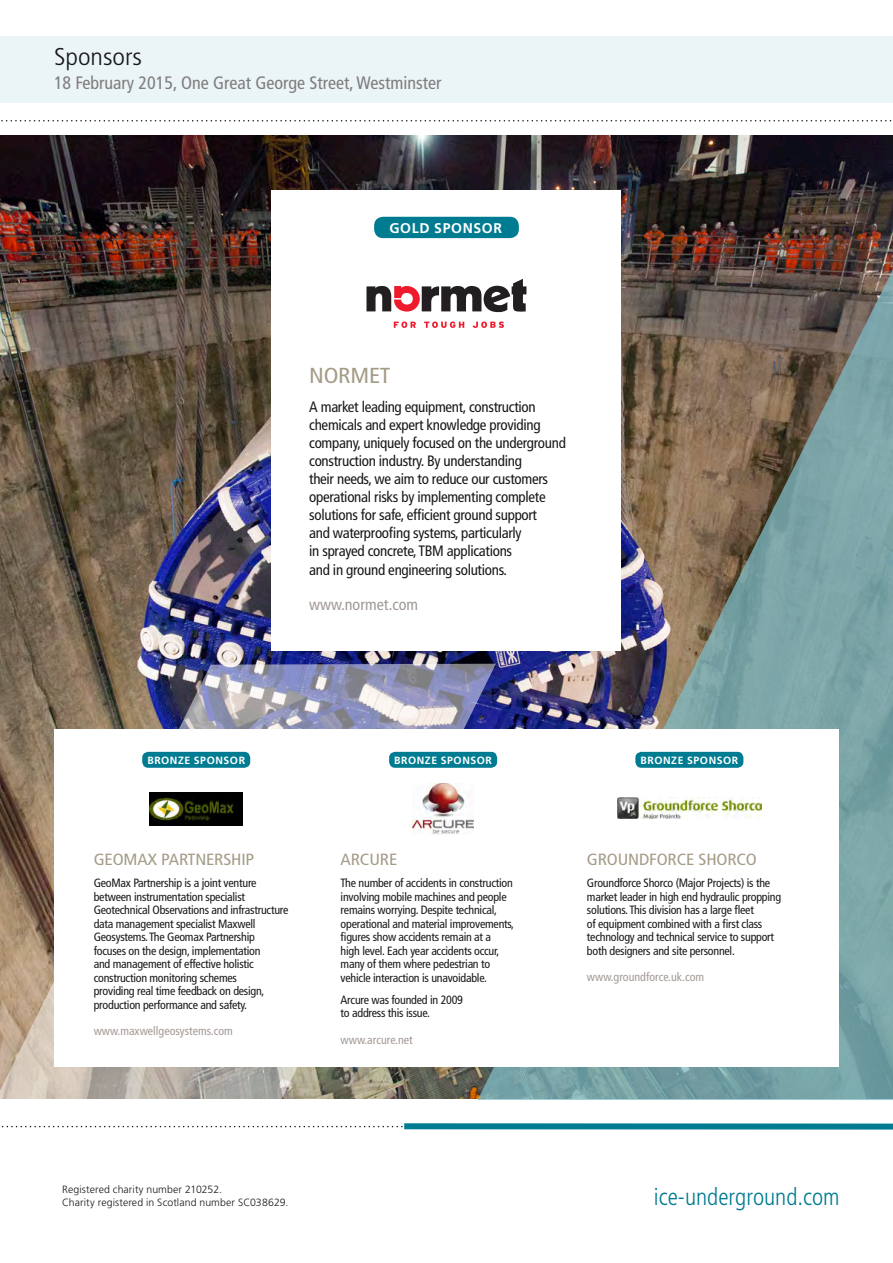
<style>
.page{position:relative;width:893px;height:1263px;background:#fff}
.page>*{position:absolute;margin:0;border:0;box-sizing:border-box;transform-origin:0 0}
.t1{font:300 condensed 24.3px "Frutiger";color:#181719;scale:1.11 1}
.t2{font:300 condensed 24px "Frutiger";color:#007c92}
.t3{font:condensed 21.75px "Frutiger";letter-spacing:-.01em;color:#a49c87;scale:1.11 1}
.t4{font:condensed 18px "Frutiger";color:#7f7d7e}
.t5{font:condensed 16.2px "Frutiger";letter-spacing:-.01em;color:#a49c87;scale:1.11 1}
.t6{font:condensed 16.05px "Frutiger";color:#a29995}
.t7{font:condensed 15px/18px "Frutiger";letter-spacing:-.02em;color:#181719}
.t8{font:700 14.1px "Frutiger";letter-spacing:.04em;color:#fff}
.t9{font:condensed 12px/13.5px "Frutiger";letter-spacing:-.02em;color:#181719}
.t10{font:condensed 12px "Frutiger";color:#a29995}
.t11{font:300 10.5px/13.5px "Frutiger";letter-spacing:.01em;color:#181719}
.t12{font:700 10.5px "Frutiger";letter-spacing:.055em;color:#fff}
</style>
<div class="page">
<img style="left:0;top:135px;width:893px;height:528px">
<img style="left:478px;top:246px;width:415px;height:854px">
<div style="left:54px;top:729px;width:785px;height:338px;background:#fff"></div>
<svg style="left:0;top:663px;width:497px;height:437px"></svg>
<svg style="left:1px;top:1126px;width:402px;height:1px"></svg>
<svg style="left:1px;top:120px;width:891px;height:2px"></svg>
<div style="left:0;top:36px;width:893px;height:66px;background:#ebf4f6"></div>
<div style="left:404px;top:1123px;width:489px;height:6px;background:#007c92"></div>
<div style="left:272px;top:190px;width:349px;height:461px;background:#fff"></div>
<div style="left:374px;top:217px;width:145px;height:21px;background:#007c92;border-radius:9px"></div>
<svg style="left:366px;top:279px;width:160px;height:33px"></svg>
<svg style="left:394px;top:321px;width:22px;height:7px"></svg>
<svg style="left:424px;top:321px;width:40px;height:7px"></svg>
<svg style="left:473px;top:321px;width:31px;height:7px"></svg>
<div style="left:142px;top:752px;width:108px;height:16px;background:#007c92;border-radius:6px"></div>
<img style="left:150px;top:793px;width:93px;height:32px">
<div style="left:635px;top:752px;width:108px;height:16px;background:#007c92;border-radius:6px"></div>
<img style="left:617px;top:797px;width:145px;height:22px">
<div style="left:389px;top:752px;width:108px;height:16px;background:#007c92;border-radius:6px"></div>
<img style="left:413px;top:783px;width:61px;height:52px">
<h1 class="t1" style="left:54px;top:43px;width:81px">Sponsors</h1>
<h3 class="t4" style="left:54px;top:72px;width:389px">18 February 2015, One Great George Street, Westminster</h3>
<p class="t8" style="left:389px;top:220px;width:114px">GOLD SPONSOR</p>
<h3 class="t3" style="left:309px;top:363px;width:75px">NORMET</h3>
<p class="t7" style="left:309px;top:398px;width:258px">A market leading equipment, construction chemicals and expert knowledge providing company, uniquely focused on the underground construction industry. By understanding<br>their needs, we aim to reduce our customers operational risks by implementing complete solutions for safe, efficient ground support<br>and waterproofing systems, particularly<br>in sprayed concrete, TBM applications<br>and in ground engineering solutions.</p>
<h3 class="t6" style="left:309px;top:595px;width:110px">www.normet.com</h3>
<p class="t12" style="left:147px;top:754px;width:99px">BRONZE SPONSOR</p>
<p class="t12" style="left:394px;top:754px;width:99px">BRONZE SPONSOR</p>
<p class="t12" style="left:640px;top:754px;width:99px">BRONZE SPONSOR</p>
<h3 class="t5" style="left:94px;top:850px;width:146px">GEOMAX PARTNERSHIP</h3>
<p class="t9" style="left:94px;top:877px;width:196px">GeoMax Partnership is a joint venture between instrumentation specialist Geotechnical Observations and infrastructure data management specialist Maxwell Geosystems. The Geomax Partnership focuses on the design, implementation<br>and management of effective holistic construction monitoring schemes<br>providing real time feedback on design, production performance and safety.</p>
<p class="t10" style="left:94px;top:1024px;width:141px">www.maxwellgeosystems.com</p>
<h3 class="t5" style="left:341px;top:850px;width:53px">ARCURE</h3>
<p class="t9" style="left:341px;top:877px;width:175px">The number of accidents in construction involving mobile machines and people remains worrying. Despite technical, operational and material improvements, figures show accidents remain at a<br>high level. Each year accidents occur, many of them where pedestrian to vehicle interaction is unavoidable.</p>
<p class="t9" style="left:341px;top:993px;width:124px">Arcure was founded in 2009 to address this issue.</p>
<p class="t10" style="left:341px;top:1033px;width:74px">www.arcure.net</p>
<h3 class="t5" style="left:587px;top:850px;width:155px">GROUNDFORCE SHORCO</h3>
<p class="t9" style="left:587px;top:877px;width:196px">Groundforce Shorco (Major Projects) is the market leader in high end hydraulic propping solutions. This division has a large fleet<br>of equipment combined with a first class technology and technical service to support both designers and site personnel.</p>
<p class="t10" style="left:587px;top:970px;width:119px">www.groundforce.uk.com</p>
<p class="t11" style="left:62px;top:1183px;width:228px">Registered charity number 210252.<br>Charity registered in Scotland number SC038629.</p>
<h2 class="t2" style="left:654px;top:1183px;width:187px">ice-underground.com</h2>
</div>
